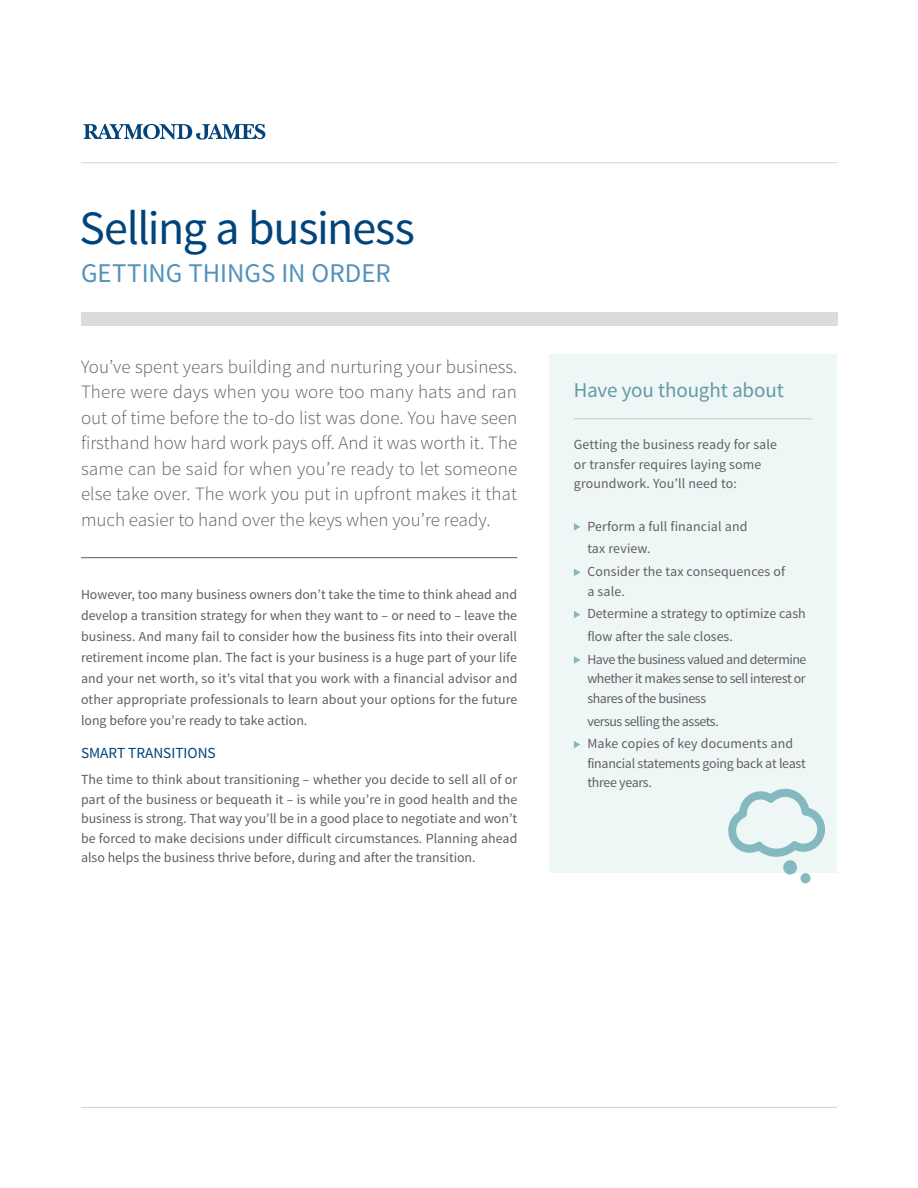
<style>
.page{position:relative;width:918px;height:1188px;background:#fff}
.page>*{position:absolute;margin:0;border:0;box-sizing:border-box;transform-origin:0 0}
.t1{font:48px "Source Sans Pro";letter-spacing:-.03em;color:#00447b}
.t2{font:27px "Source Sans Pro";color:#5292bd}
.Sidebar_Headline{font:21px "Source Sans Pro";letter-spacing:-.01em;color:#619ba4}
.Body_Copy{font:300 18.75px/25.5px "Source Sans Pro";color:#5f5f62;text-align:justify}
.Subhead_-_1st_Tier{font:15.3px "Source Sans Pro";color:#00447b}
.Body_Copy-2{font:13.8px/19.5px "Source Sans Pro";color:#5f5f62;text-align:justify}
.Body_Copy-3{font:13.8px/19.5px "Source Sans Pro";letter-spacing:-.02em;color:#5f5f62}
.Body_Copy-4{font:13.8px "Source Sans Pro";letter-spacing:-.03em;color:#5f5f62}
</style>
<div class="page">
<svg style="left:83px;top:124px;width:182px;height:16px"></svg>
<hr style="left:81px;top:1107px;width:756px;height:1px;background:#d3d4d6">
<hr style="left:81px;top:162px;width:756px;height:1px;background:#d3d4d6">
<div style="left:81px;top:312px;width:756px;height:14px;background:#dbdcde"></div>
<div style="left:549px;top:354px;width:288px;height:519px;background:#eff6f6"></div>
<hr style="left:574px;top:418px;width:238px;height:1px;background:#c7c8ca">
<svg style="left:728px;top:788px;width:97px;height:87px"></svg>
<div style="left:800px;top:873px;width:11px;height:11px;background:#84b9bf;border-radius:50%"></div>
<svg style="left:574px;top:523px;width:6px;height:8px"></svg>
<svg style="left:574px;top:569px;width:6px;height:7px"></svg>
<svg style="left:574px;top:611px;width:6px;height:7px"></svg>
<svg style="left:574px;top:656px;width:6px;height:8px"></svg>
<svg style="left:574px;top:741px;width:6px;height:7px"></svg>
<hr style="left:81px;top:557px;width:436px;height:1px;background:#5f5f62">
<p class="t1" style="left:80px;top:199px;width:337px">Selling a business</p>
<p class="t2" style="left:81px;top:257px;width:311px">GETTING THINGS IN ORDER</p>
<p class="Body_Copy" style="left:81px;top:354px;width:438px">You’ve spent years building and nurturing your business.<br>There were days when you wore too many hats and ran out of time before the to-do list was done. You have seen firsthand how hard work pays off. And it was worth it. The same can be said for when you’re ready to let someone else take over. The work you put in upfront makes it that much easier to hand over the keys when you’re ready.</p>
<p class="Body_Copy-2" style="left:81px;top:584px;width:438px;line-height:21px">However, too many business owners don’t take the time to think ahead and develop a transition strategy for when they want to – or need to – leave the business. And many fail to consider how the business fits into their overall retirement income plan. The fact is your business is a huge part of your life and your net worth, so it’s vital that you work with a financial advisor and other appropriate professionals to learn about your options for the future long before you’re ready to take action.</p>
<p class="Subhead_-_1st_Tier" style="left:81px;top:744px;width:136px">SMART TRANSITIONS</p>
<p class="Body_Copy-2" style="left:81px;top:770px;width:438px">The time to think about transitioning – whether you decide to sell all of or part of the business or bequeath it – is while you’re in good health and the business is strong. That way you’ll be in a good place to negotiate and won’t be forced to make decisions under difficult circumstances. Planning ahead also helps the business thrive before, during and after the transition.</p>
<p class="Sidebar_Headline" style="left:574px;top:377px;width:211px">Have you thought about</p>
<p class="Body_Copy-2" style="left:574px;top:435px;width:205px;text-align:left">Getting the business ready for sale or transfer requires laying some groundwork. You’ll need to:</p>
<p class="Body_Copy-2" style="left:587px;top:517px;width:162px">Perform a full financial and</p>
<p class="Body_Copy-2" style="left:587px;top:539px;width:65px">tax review.</p>
<p class="Body_Copy-2" style="left:587px;top:562px;width:199px">Consider the tax consequences of a sale.</p>
<p class="Body_Copy-2" style="left:587px;top:604px;width:220px">Determine a strategy to optimize cash</p>
<p class="Body_Copy-2" style="left:587px;top:627px;width:147px">flow after the sale closes.</p>
<p class="Body_Copy-2" style="left:587px;top:650px;width:221px">Have the business valued and determine whether it makes sense to sell interest or shares of the business</p>
<p class="Body_Copy-4" style="left:587px;top:712px;width:133px">versus selling the assets.</p>
<p class="Body_Copy-3" style="left:587px;top:734px;width:220px">Make copies of key documents and financial statements going back at least three years.</p>
</div>
